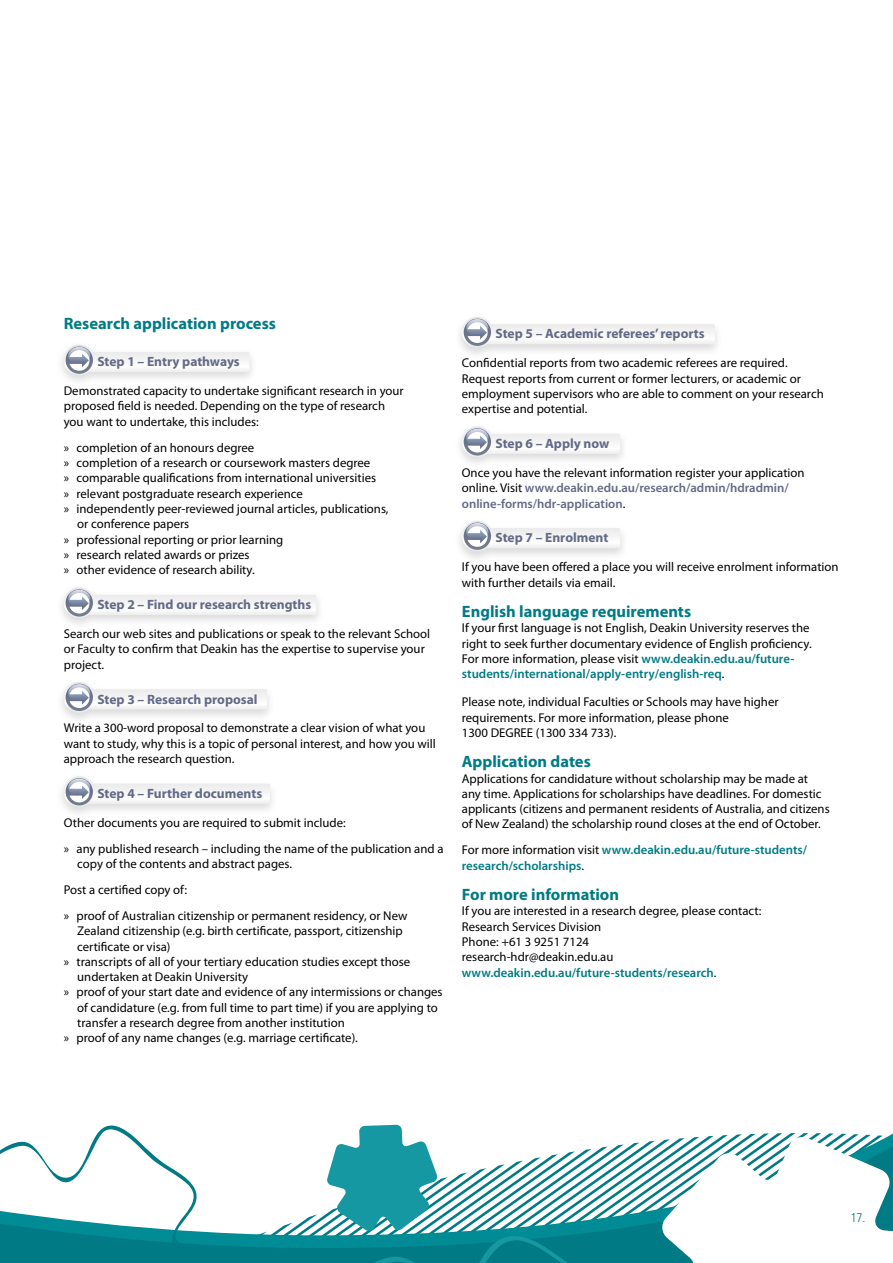
<style>
.page{position:relative;width:893px;height:1263px;background:#fff}
.page>*{position:absolute;margin:0;border:0;box-sizing:border-box;transform-origin:0 0}
.t1{font:700 16.5px "Myriad Pro";color:#007b85}
.t2{font:700 13.5px "Myriad Pro";color:#636a87}
.t3{font:12.75px/15.3px "Myriad Pro";color:#000}
.t4{font:600 12.75px/15.3px "Myriad Pro";color:#636a87}
.t5{font:600 12.75px/15.3px "Myriad Pro";color:#007b85}
.t6{font:12.75px "Zurich Light Condensed BT";color:#007b85}
.s1{font-weight:400;color:#000}
.s2{font-weight:600;color:#007b85}
</style>
<div class="page">
<svg style="left:0;top:1124px;width:893px;height:139px"></svg>
<div style="left:56px;top:341px;width:202px;height:47px;background:#000;opacity:.15"></div>
<svg style="left:64px;top:345px;width:186px;height:31px"></svg>
<div style="left:56px;top:584px;width:268px;height:46px;background:#000;opacity:.15"></div>
<svg style="left:64px;top:587px;width:252px;height:31px"></svg>
<div style="left:56px;top:678px;width:219px;height:47px;background:#000;opacity:.15"></div>
<svg style="left:64px;top:682px;width:203px;height:31px"></svg>
<div style="left:56px;top:773px;width:222px;height:46px;background:#000;opacity:.15"></div>
<svg style="left:64px;top:776px;width:28px;height:31px"></svg>
<div style="left:454px;top:313px;width:269px;height:47px;background:#000;opacity:.15"></div>
<svg style="left:462px;top:317px;width:253px;height:31px"></svg>
<div style="left:454px;top:423px;width:175px;height:46px;background:#000;opacity:.15"></div>
<svg style="left:462px;top:426px;width:158px;height:31px"></svg>
<div style="left:454px;top:517px;width:175px;height:47px;background:#000;opacity:.15"></div>
<svg style="left:462px;top:521px;width:158px;height:31px"></svg>
<p class="t1" style="left:64px;top:313px;width:214px">Research application process</p>
<p class="t2" style="left:97px;top:353px;width:144px">Step 1 – Entry pathways</p>
<p class="t3" style="left:64px;top:383px;width:341px">Demonstrated capacity to undertake significant research in your proposed field is needed. Depending on the type of research you want to undertake, this includes:</p>
<p class="t3" style="left:64px;top:440px;width:192px">» completion of an honours degree</p>
<p class="t3" style="left:64px;top:455px;width:308px">» completion of a research or coursework masters degree</p>
<p class="t3" style="left:64px;top:470px;width:314px">» comparable qualifications from international universities</p>
<p class="t3" style="left:64px;top:485px;width:241px">» relevant postgraduate research experience</p>
<p class="t3" style="left:64px;top:501px;width:326px">» independently peer-reviewed journal articles, publications,</p>
<p class="t3" style="left:77px;top:516px;width:114px">or conference papers</p>
<p class="t3" style="left:64px;top:531px;width:221px">» professional reporting or prior learning</p>
<p class="t3" style="left:64px;top:547px;width:187px">» research related awards or prizes</p>
<p class="t3" style="left:64px;top:562px;width:193px">» other evidence of research ability.</p>
<p class="t2" style="left:97px;top:596px;width:215px">Step 2 – Find our research strengths</p>
<p class="t3" style="left:64px;top:626px;width:368px">Search our web sites and publications or speak to the relevant School or Faculty to confirm that Deakin has the expertise to supervise your project.</p>
<p class="t2" style="left:97px;top:690px;width:162px">Step 3 – Research proposal</p>
<p class="t3" style="left:64px;top:720px;width:373px">Write a 300-word proposal to demonstrate a clear vision of what you want to study, why this is a topic of personal interest, and how you will approach the research question.</p>
<p class="t2" style="left:97px;top:785px;width:166px">Step 4 – Further documents</p>
<p class="t3" style="left:64px;top:809px;width:381px;line-height:26px">Other documents you are required to submit include:<br>» any published research – including the name of the publication and a</p>
<p class="t3" style="left:64px;top:851px;width:345px;line-height:26px;text-indent:14px">copy of the contents and abstract pages.<br>Post a certified copy of:<br>» proof of Australian citizenship or permanent residency, or New</p>
<p class="t3" style="left:77px;top:923px;width:327px">Zealand citizenship (e.g. birth certificate, passport, citizenship</p>
<p class="t3" style="left:77px;top:938px;width:95px">certificate or visa)</p>
<p class="t3" style="left:64px;top:954px;width:348px">» transcripts of all of your tertiary education studies except those</p>
<p class="t3" style="left:77px;top:969px;width:172px">undertaken at Deakin University</p>
<p class="t3" style="left:64px;top:984px;width:380px">» proof of your start date and evidence of any intermissions or changes</p>
<p class="t3" style="left:77px;top:1000px;width:362px">of candidature (e.g. from full time to part time) if you are applying to</p>
<p class="t3" style="left:77px;top:1015px;width:269px">transfer a research degree from another institution</p>
<p class="t3" style="left:64px;top:1030px;width:296px">» proof of any name changes (e.g. marriage certificate).</p>
<p class="t2" style="left:495px;top:325px;width:211px">Step 5 – Academic referees’ reports</p>
<p class="t3" style="left:462px;top:355px;width:363px">Confidential reports from two academic referees are required.<br>Request reports from current or former lecturers, or academic or employment supervisors who are able to comment on your research expertise and potential.</p>
<p class="t2" style="left:495px;top:434px;width:115px">Step 6 – Apply now</p>
<p class="t4" style="left:462px;top:465px;width:344px"><span class="s1">Once you have the relevant information register your application online. Visit</span> www.deakin.edu.au/research/admin/hdradmin/ online-forms/hdr-application<span class="s1">.</span></p>
<p class="t2" style="left:495px;top:529px;width:114px">Step 7 – Enrolment</p>
<p class="t3" style="left:462px;top:559px;width:378px">If you have been offered a place you will receive enrolment information with further details via email.</p>
<p class="t1" style="left:462px;top:601px;width:231px">English language requirements</p>
<p class="t3" style="left:462px;top:620px;width:351px">If your first language is not English, Deakin University reserves the right to seek further documentary evidence of English proficiency.<br>For more information, please visit <span class="s2">www.deakin.edu.au/future&shy;students/international/apply-entry/english-req</span>.</p>
<p class="t3" style="left:462px;top:694px;width:318px">Please note, individual Faculties or Schools may have higher requirements. For more information, please phone<br>1300 DEGREE (1300 334 733).</p>
<p class="t1" style="left:462px;top:751px;width:130px">Application dates</p>
<p class="t3" style="left:462px;top:770px;width:369px">Applications for candidature without scholarship may be made at any time. Applications for scholarships have deadlines. For domestic applicants (citizens and permanent residents of Australia, and citizens of New Zealand) the scholarship round closes at the end of October.</p>
<p class="t5" style="left:462px;top:842px;width:347px"><span class="s1">For more information visit</span> www.deakin.edu.au/future-students/ research/scholarships<span class="s1">.</span></p>
<p class="t1" style="left:462px;top:884px;width:159px">For more information</p>
<p class="t3" style="left:462px;top:903px;width:301px">If you are interested in a research degree, please contact:<br>Research Services Division<br>Phone: +61 3 9251 7124<br>research-hdr@deakin.edu.au <span class="s2">www.deakin.edu.au/future-students/research</span>.</p>
<p class="t6" style="left:851px;top:1209px;width:16px">17.</p>
</div>
